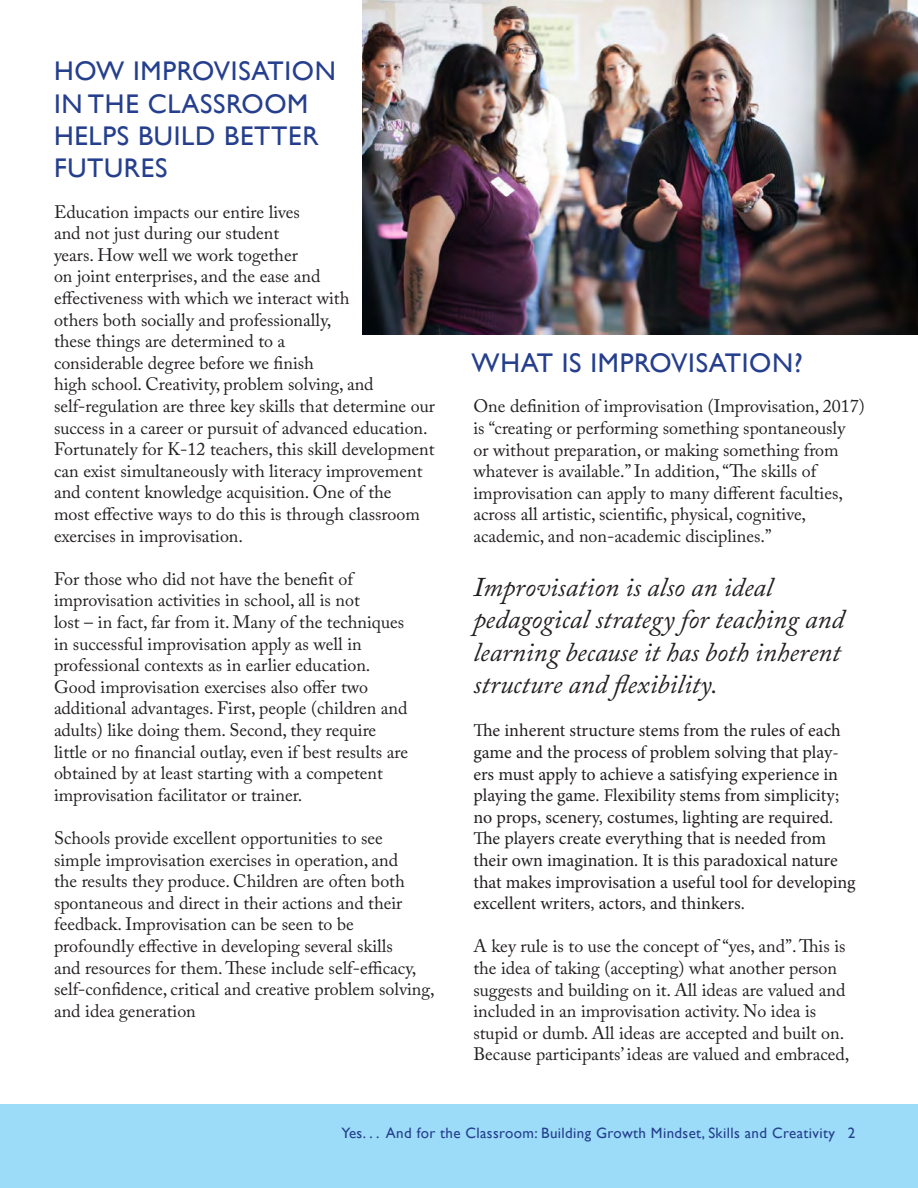
<style>
.page{position:relative;width:918px;height:1188px;background:#fff}
.page>*{position:absolute;margin:0;border:0;box-sizing:border-box;transform-origin:0 0}
.Call_Out{font:italic 27px/32.4px "Adobe Caslon Pro";color:#231f20}
.Headlines{font:27px/32.4px "Gill Sans";letter-spacing:.025em;color:#253f8e}
.Body{font:18px/21.6px "Adobe Caslon Pro";color:#231f20}
.t1{font:18px/21.6px "Minion Pro";color:#231f20}
.t2{font:15px "Gill Sans";letter-spacing:.025em;color:#253f8e}
</style>
<div class="page">
<div style="left:0;top:1105px;width:918px;height:83px;background:#9cdcf8"></div>
<img style="left:363px;top:0;width:555px;height:335px">
<p class="Headlines" style="left:54px;top:55px;width:283px">HOW IMPROVISATION<br>IN THE CLASSROOM<br>HELPS BUILD BETTER<br>FUTURES</p>
<p class="Body" style="left:54px;top:201px;width:383px">Education impacts our entire lives<br>and not just during our student<br>years. How well we work together<br>on joint enterprises, and the ease and<br>effectiveness with which we interact with<br>others both socially and professionally,<br>these things are determined to a<br>considerable degree before we finish<br>high school. Creativity, problem solving, and self-regulation are three key skills that determine our success in a career or pursuit of advanced education.<br>Fortunately for K-12 teachers, this skill development can exist simultaneously with literacy improvement and content knowledge acquisition. One of the<br>most effective ways to do this is through classroom exercises in improvisation.</p>
<p class="Body" style="left:54px;top:568px;width:356px">For those who did not have the benefit of improvisation activities in school, all is not<br>lost – in fact, far from it. Many of the techniques in successful improvisation apply as well in professional contexts as in earlier education.<br>Good improvisation exercises also offer two additional advantages. First, people (children and adults) like doing them. Second, they require little or no financial outlay, even if best results are obtained by at least starting with a competent improvisation facilitator or trainer.</p>
<p class="Body" style="left:54px;top:827px;width:382px">Schools provide excellent opportunities to see simple improvisation exercises in operation, and<br>the results they produce. Children are often both spontaneous and direct in their actions and their feedback. Improvisation can be seen to be profoundly effective in developing several skills<br>and resources for them. These include self-efficacy, self-confidence, critical and creative problem solving, and idea generation</p>
<p class="Headlines" style="left:472px;top:347px;width:333px">WHAT IS IMPROVISATION?</p>
<p class="Body" style="left:473px;top:395px;width:393px">One definition of improvisation (Improvisation, 2017) is “creating or performing something spontaneously or without preparation, or making something from whatever is available.” In addition, “The skills of improvisation can apply to many different faculties, across all artistic, scientific, physical, cognitive, academic, and non-academic disciplines.”</p>
<p class="Call_Out" style="left:473px;top:570px;width:372px">Improvisation is also an ideal pedagogical strategy for teaching and learning because it has both inherent structure and flexibility.</p>
<p class="t1" style="left:473px;top:720px;width:384px">The inherent structure stems from the rules of each game and the process of problem solving that play&shy;ers must apply to achieve a satisfying experience in playing the game. Flexibility stems from simplicity; no props, scenery, costumes, lighting are required.<br>The players create everything that is needed from their own imagination. It is this paradoxical nature that makes improvisation a useful tool for developing excellent writers, actors, and thinkers.</p>
<p class="Body" style="left:473px;top:935px;width:377px">A key rule is to use the concept of “yes, and”. This is the idea of taking (accepting) what another person suggests and building on it. All ideas are valued and included in an improvisation activity. No idea is stupid or dumb. All ideas are accepted and built on.<br>Because participants’ ideas are valued and embraced,</p>
<p class="t2" style="left:342px;top:1124px;width:515px">Yes. . . And for the Classroom: Building Growth Mindset, Skills and Creativity 2</p>
</div>
